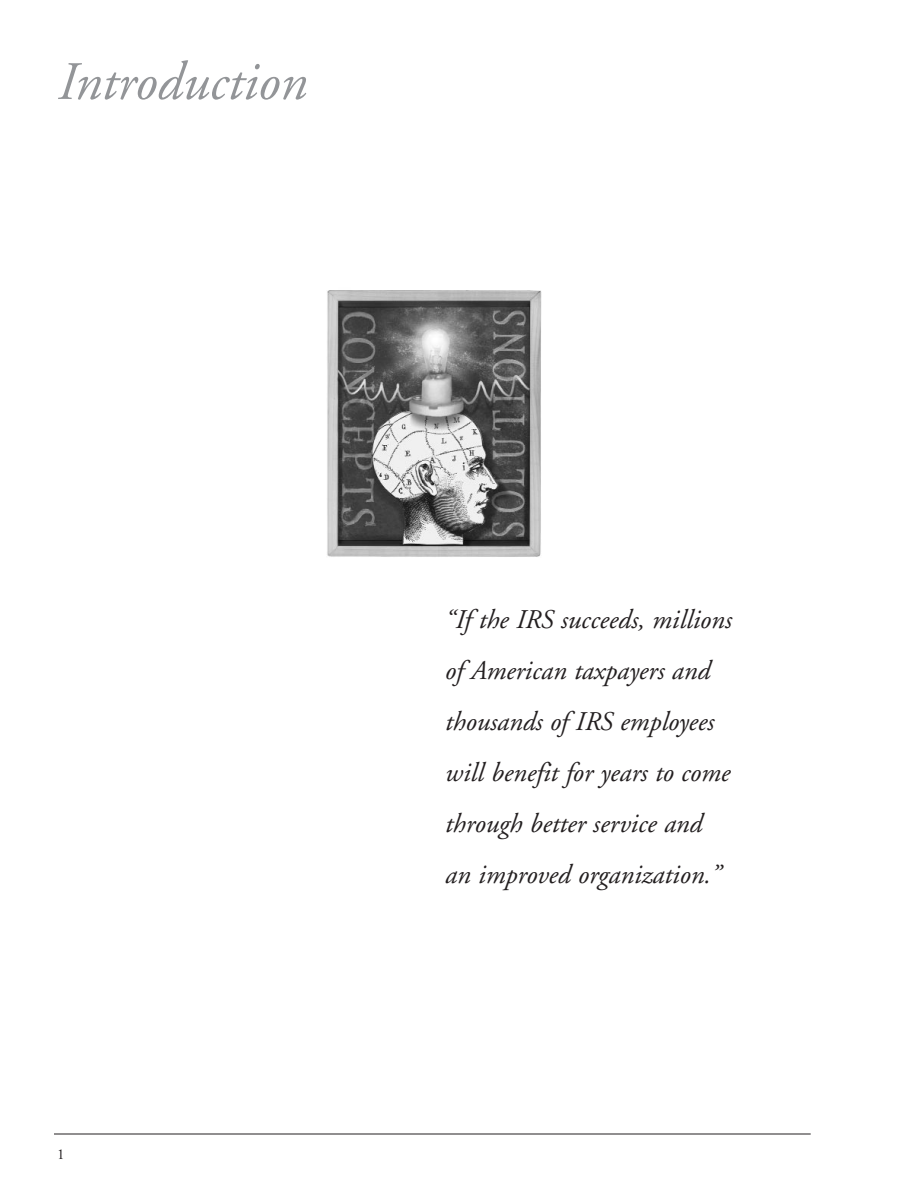
<style>
.page{position:relative;width:918px;height:1188px;background:#fff}
.page>*{position:absolute;margin:0;border:0;box-sizing:border-box;transform-origin:0 0}
.t1{font:italic 54px "Adobe Garamond";color:#939598}
.t2{font:italic 27px/51px "Adobe Garamond";color:#231f20}
.t3{font:15px "Adobe Garamond";color:#231f20}
</style>
<div class="page">
<img style="left:327px;top:290px;width:214px;height:267px">
<hr style="left:54px;top:1134px;width:757px;height:1px;background:#231f20">
<h1 class="t1" style="left:56px;top:60px;width:251px">Introduction</h1>
<p class="t3" style="left:57px;top:1149px;width:9px">1</p>
<p class="t2" style="left:444px;top:597px;width:288px">“If the IRS succeeds, millions of American taxpayers and thousands of IRS employees will benefit for years to come through better service and an improved organization.”</p>
</div>
